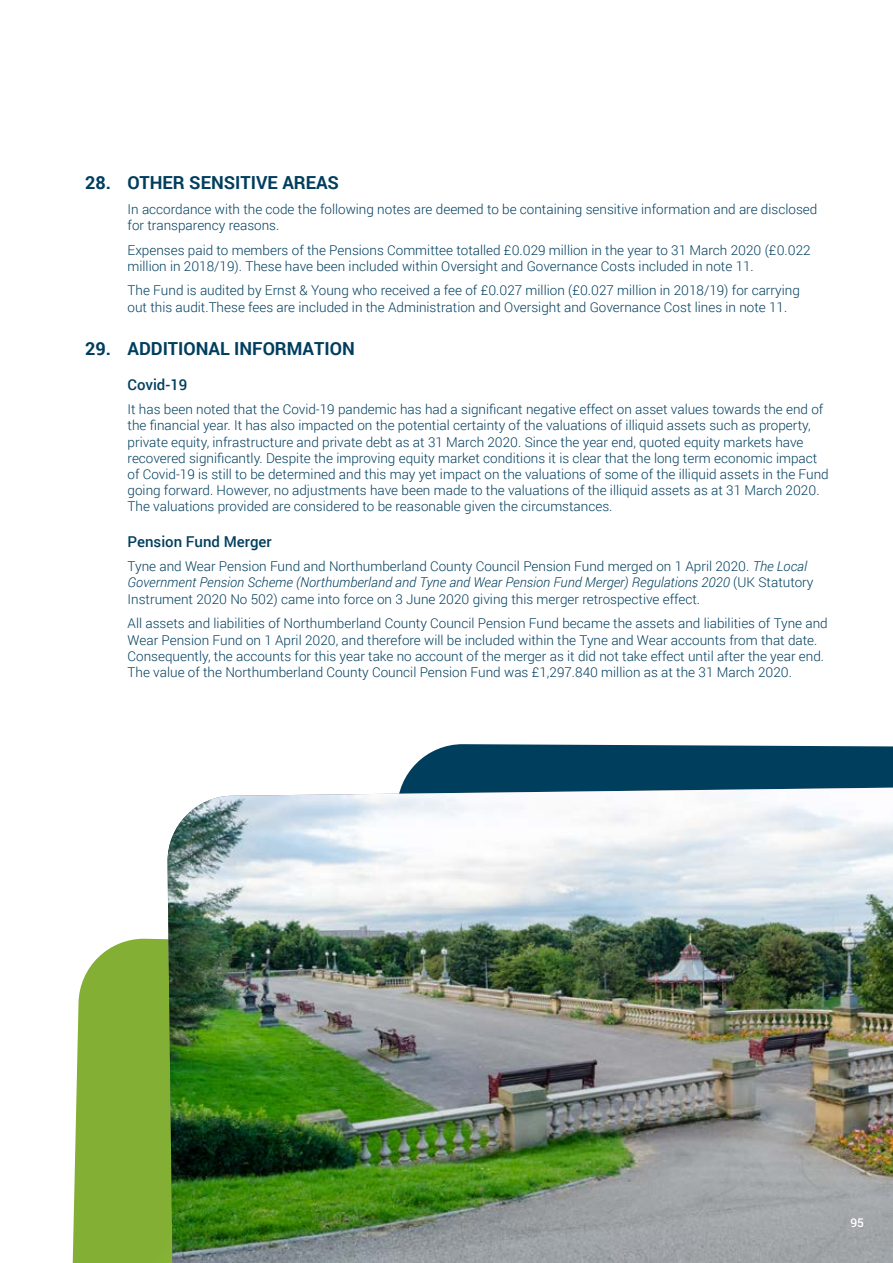
<style>
.page{position:relative;width:893px;height:1263px;background:#fff}
.page>*{position:absolute;margin:0;border:0;box-sizing:border-box;transform-origin:0 0}
.Sub_Head_Number_Tabs{font:700 18px "Roboto";color:#003e5e}
.Indented_Body_Copy{font:500 15px "Roboto";color:#003e5e}
.Indented_Body_Copy-2{font:300 13.5px/16.2px "Roboto";color:#003e5e}
.t1{font:500 12px "Roboto";color:#fff}
.s1{font-style:italic}
</style>
<div class="page">
<svg style="left:401px;top:744px;width:492px;height:42px;fill:#003e5e"></svg>
<div style="left:73px;top:939px;width:94px;height:324px;background:#83b034"></div>
<img style="left:167px;top:788px;width:726px;height:475px">
<p class="Sub_Head_Number_Tabs" style="left:85px;top:170px;width:255px">28. OTHER SENSITIVE AREAS</p>
<p class="Indented_Body_Copy-2" style="left:128px;top:200px;width:691px">In accordance with the code the following notes are deemed to be containing sensitive information and are disclosed for transparency reasons.</p>
<p class="Indented_Body_Copy-2" style="left:128px;top:241px;width:684px">Expenses paid to members of the Pensions Committee totalled £0.029 million in the year to 31 March 2020 (£0.022 million in 2018/19). These have been included within Oversight and Governance Costs included in note 11.</p>
<p class="Indented_Body_Copy-2" style="left:128px;top:282px;width:674px">The Fund is audited by Ernst &amp; Young who received a fee of £0.027 million (£0.027 million in 2018/19) for carrying out this audit.These fees are included in the Administration and Oversight and Governance Cost lines in note 11.</p>
<p class="Sub_Head_Number_Tabs" style="left:85px;top:335px;width:271px">29. ADDITIONAL INFORMATION</p>
<p class="Indented_Body_Copy" style="left:128px;top:374px;width:61px">Covid-19</p>
<p class="Indented_Body_Copy-2" style="left:128px;top:401px;width:703px">It has been noted that the Covid-19 pandemic has had a significant negative effect on asset values towards the end of the financial year. It has also impacted on the potential certainty of the valuations of illiquid assets such as property, private equity, infrastructure and private debt as at 31 March 2020. Since the year end, quoted equity markets have recovered significantly. Despite the improving equity market conditions it is clear that the long term economic impact of Covid-19 is still to be determined and this may yet impact on the valuations of some of the illiquid assets in the Fund going forward. However, no adjustments have been made to the valuations of the illiquid assets as at 31 March 2020.<br>The valuations provided are considered to be reasonable given the circumstances.</p>
<p class="Indented_Body_Copy" style="left:128px;top:531px;width:146px">Pension Fund Merger</p>
<p class="Indented_Body_Copy-2" style="left:128px;top:558px;width:687px">Tyne and Wear Pension Fund and Northumberland County Council Pension Fund merged on 1 April 2020. <span class="s1">The Local<br>Government Pension Scheme (Northumberland and Tyne and Wear Pension Fund Merger) Regulations 2020</span> (UK Statutory<br>Instrument 2020 No 502) came into force on 3 June 2020 giving this merger retrospective effect.</p>
<p class="Indented_Body_Copy-2" style="left:128px;top:615px;width:702px">All assets and liabilities of Northumberland County Council Pension Fund became the assets and liabilities of Tyne and Wear Pension Fund on 1 April 2020, and therefore will be included within the Tyne and Wear accounts from that date.<br>Consequently, the accounts for this year take no account of the merger as it did not take effect until after the year end.<br>The value of the Northumberland County Council Pension Fund was £1,297.840 million as at the 31 March 2020.</p>
<p class="t1" style="left:850px;top:1215px;width:15px">95</p>
</div>
